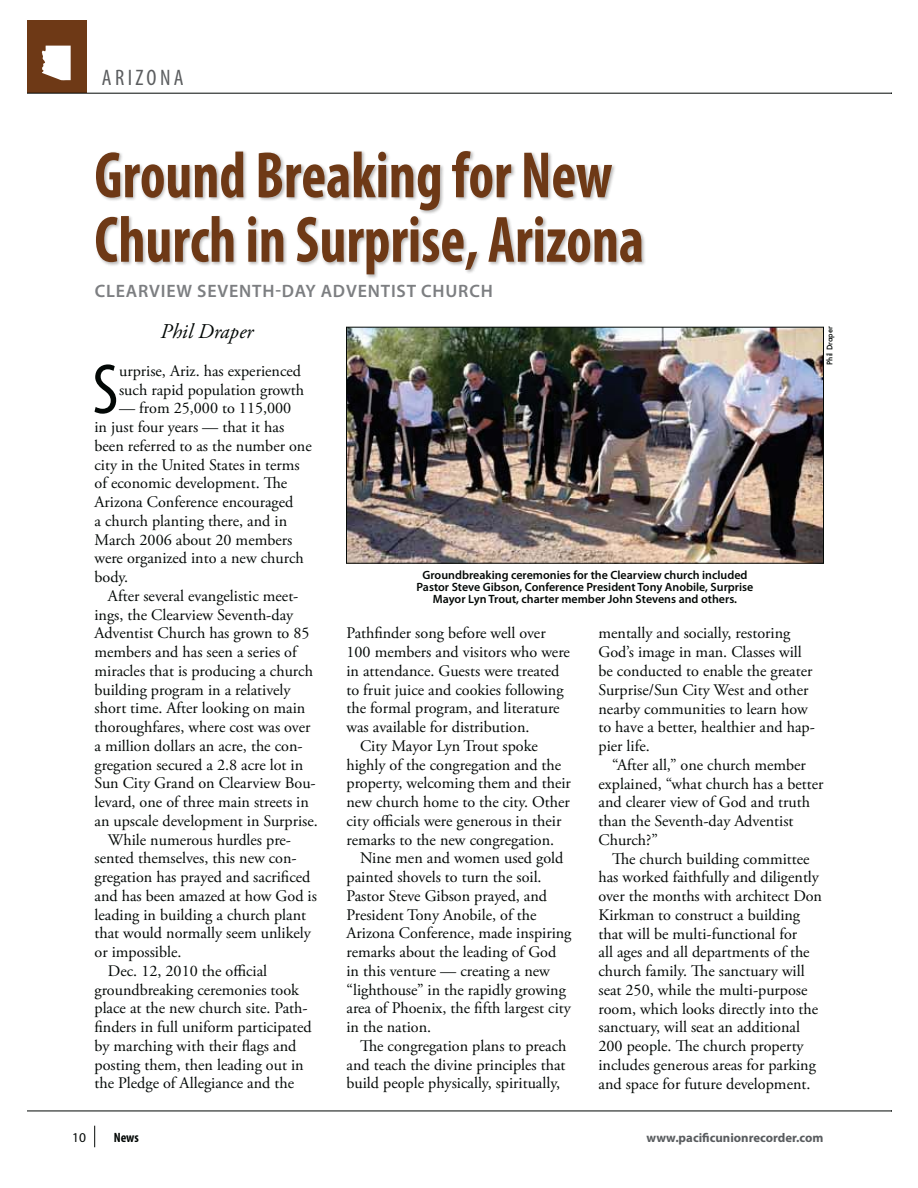
<style>
.page{position:relative;width:918px;height:1188px;background:#fff}
.page>*{position:absolute;margin:0;border:0;box-sizing:border-box;transform-origin:0 0}
.t1{font:condensed 71.7px "Myriad Pro";color:#030806}
.t2{font:700 condensed 66px/64.5px "Myriad Pro";color:#6e3916;scale:.9 1}
.t3{font:condensed 22.5px "Myriad Pro";letter-spacing:.15em;color:#5b5d5f}
.t4{font:italic 21px "Adobe Garamond Pro";color:#030806}
.t5{font:600 18px "Myriad Pro";letter-spacing:.045em;color:#7c7e81}
.t6{font:16.2px/18.8px "Adobe Garamond Pro";color:#030806}
.t7{font:700 condensed 13.5px "Myriad Pro";color:#030806}
.t8{font:13.5px "Myriad Pro";color:#030806}
.t9{font:700 12.75px "Myriad Pro";color:#595c5f}
.t10{font:600 12px/12px "Myriad Pro";color:#030806;text-align:center}
.t11{font:500 7.5px "Futura";color:#030806}
</style>
<div class="page">
<div style="left:27px;top:20px;width:59px;height:73px;background:#6e3916"></div>
<svg style="left:42px;top:46px;width:29px;height:34px"></svg>
<img style="left:96px;top:151px;width:549px;height:127px">
<img style="left:348px;top:329px;width:474px;height:232px">
<div style="left:346px;top:327px;width:478px;height:236px;border:1px solid #030806"></div>
<svg style="left:94px;top:1126px;width:1px;height:21px"></svg>
<hr style="left:27px;top:1111px;width:864px;height:1px;background:#030806">
<hr style="left:27px;top:93px;width:864px;height:1px;background:#030806">
<p class="t3" style="left:102px;top:69px;width:83px">ARIZONA</p>
<p class="t2" style="left:95px;top:147px;width:612px">Ground Breaking for New<br>Church in Surprise, Arizona</p>
<p class="t5" style="left:95px;top:284px;width:400px">CLEARVIEW SEVENTH-DAY ADVENTIST CHURCH</p>
<p class="t4" style="left:161px;top:323px;width:94px">Phil Draper</p>
<p class="t11" style="left:825px;top:365px;width:40px;rotate:-90deg">Phil Draper</p>
<p class="t1" style="left:92px;top:362px;width:27px">S</p>
<p class="t6" style="left:119px;top:363px;width:187px">urprise, Ariz. has experienced such rapid population growth</p>
<p class="t6" style="left:119px;top:400px;width:174px">— from 25,000 to 115,000</p>
<p class="t6" style="left:95px;top:419px;width:191px">in just four years — that it has</p>
<p class="t6" style="left:95px;top:438px;width:219px">been referred to as the number one</p>
<p class="t6" style="left:95px;top:456px;width:207px">city in the United States in terms</p>
<p class="t6" style="left:95px;top:475px;width:194px">of economic development. The</p>
<p class="t6" style="left:95px;top:494px;width:200px">Arizona Conference encouraged</p>
<p class="t6" style="left:95px;top:513px;width:194px">a church planting there, and in</p>
<p class="t6" style="left:95px;top:531px;width:199px">March 2006 about 20 members</p>
<p class="t6" style="left:95px;top:550px;width:211px">were organized into a new church</p>
<p class="t6" style="left:95px;top:569px;width:35px">body.</p>
<p class="t6" style="left:108px;top:588px;width:192px">After several evangelistic meet-</p>
<p class="t6" style="left:95px;top:606px;width:200px">ings, the Clearview Seventh-day</p>
<p class="t6" style="left:95px;top:625px;width:217px">Adventist Church has grown to 85</p>
<p class="t6" style="left:95px;top:644px;width:204px">members and has seen a series of</p>
<p class="t6" style="left:95px;top:663px;width:220px">miracles that is producing a church</p>
<p class="t6" style="left:95px;top:681px;width:198px">building program in a relatively</p>
<p class="t6" style="left:95px;top:700px;width:212px">short time. After looking on main</p>
<p class="t6" style="left:95px;top:719px;width:217px">thoroughfares, where cost was over</p>
<p class="t6" style="left:95px;top:738px;width:210px">a million dollars an acre, the con-</p>
<p class="t6" style="left:95px;top:756px;width:210px">gregation secured a 2.8 acre lot in</p>
<p class="t6" style="left:95px;top:775px;width:223px">Sun City Grand on Clearview Bou-</p>
<p class="t6" style="left:95px;top:794px;width:216px">levard, one of three main streets in</p>
<p class="t6" style="left:95px;top:813px;width:225px">an upscale development in Surprise.</p>
<p class="t6" style="left:108px;top:831px;width:185px">While numerous hurdles pre-</p>
<p class="t6" style="left:95px;top:850px;width:204px">sented themselves, this new con-</p>
<p class="t6" style="left:95px;top:869px;width:217px">gregation has prayed and sacrificed</p>
<p class="t6" style="left:95px;top:888px;width:224px">and has been amazed at how God is</p>
<p class="t6" style="left:95px;top:906px;width:213px">leading in building a church plant</p>
<p class="t6" style="left:95px;top:925px;width:218px">that would normally seem unlikely</p>
<p class="t6" style="left:95px;top:944px;width:89px">or impossible.</p>
<p class="t6" style="left:108px;top:963px;width:161px">Dec. 12, 2010 the official</p>
<p class="t6" style="left:95px;top:981px;width:206px">groundbreaking ceremonies took</p>
<p class="t6" style="left:95px;top:1000px;width:215px">place at the new church site. Path-</p>
<p class="t6" style="left:95px;top:1019px;width:219px">finders in full uniform participated</p>
<p class="t6" style="left:95px;top:1038px;width:203px">by marching with their flags and</p>
<p class="t6" style="left:95px;top:1056px;width:211px">posting them, then leading out in</p>
<p class="t6" style="left:95px;top:1075px;width:201px">the Pledge of Allegiance and the</p>
<p class="t10" style="left:416px;top:570px;width:339px">Groundbreaking ceremonies for the Clearview church included<br>Pastor Steve Gibson, Conference President Tony Anobile, Surprise<br>Mayor Lyn Trout, charter member John Stevens and others.</p>
<p class="t6" style="left:347px;top:625px;width:201px">Pathfinder song before well over</p>
<p class="t6" style="left:347px;top:644px;width:225px">100 members and visitors who were</p>
<p class="t6" style="left:347px;top:663px;width:215px">in attendance. Guests were treated</p>
<p class="t6" style="left:347px;top:681px;width:219px">to fruit juice and cookies following</p>
<p class="t6" style="left:347px;top:700px;width:215px">the formal program, and literature</p>
<p class="t6" style="left:347px;top:719px;width:185px">was available for distribution.</p>
<p class="t6" style="left:360px;top:738px;width:179px">City Mayor Lyn Trout spoke</p>
<p class="t6" style="left:347px;top:756px;width:216px">highly of the congregation and the</p>
<p class="t6" style="left:347px;top:775px;width:226px">property, welcoming them and their</p>
<p class="t6" style="left:347px;top:794px;width:225px">new church home to the city. Other</p>
<p class="t6" style="left:347px;top:813px;width:216px">city officials were generous in their</p>
<p class="t6" style="left:347px;top:831px;width:209px">remarks to the new congregation.</p>
<p class="t6" style="left:360px;top:850px;width:205px">Nine men and women used gold</p>
<p class="t6" style="left:347px;top:869px;width:197px">painted shovels to turn the soil.</p>
<p class="t6" style="left:347px;top:888px;width:202px">Pastor Steve Gibson prayed, and</p>
<p class="t6" style="left:347px;top:906px;width:191px">President Tony Anobile, of the</p>
<p class="t6" style="left:347px;top:925px;width:227px">Arizona Conference, made inspiring</p>
<p class="t6" style="left:347px;top:944px;width:211px">remarks about the leading of God</p>
<p class="t6" style="left:347px;top:963px;width:205px">in this venture — creating a new</p>
<p class="t6" style="left:347px;top:982px;width:221px">“lighthouse” in the rapidly growing</p>
<p class="t6" style="left:347px;top:1000px;width:226px">area of Phoenix, the fifth largest city</p>
<p class="t6" style="left:347px;top:1019px;width:86px">in the nation.</p>
<p class="t6" style="left:360px;top:1038px;width:208px">The congregation plans to preach</p>
<p class="t6" style="left:347px;top:1057px;width:221px">and teach the divine principles that</p>
<p class="t6" style="left:347px;top:1075px;width:215px">build people physically, spiritually,</p>
<p class="t6" style="left:599px;top:625px;width:193px">mentally and socially, restoring</p>
<p class="t6" style="left:599px;top:644px;width:205px">God’s image in man. Classes will</p>
<p class="t6" style="left:599px;top:663px;width:216px">be conducted to enable the greater</p>
<p class="t6" style="left:599px;top:682px;width:211px">Surprise/Sun City West and other</p>
<p class="t6" style="left:599px;top:700px;width:211px">nearby communities to learn how</p>
<p class="t6" style="left:599px;top:719px;width:218px">to have a better, healthier and hap-</p>
<p class="t6" style="left:599px;top:738px;width:53px">pier life.</p>
<p class="t6" style="left:612px;top:757px;width:195px">“After all,” one church member</p>
<p class="t6" style="left:599px;top:775px;width:227px">explained, “what church has a better</p>
<p class="t6" style="left:599px;top:794px;width:213px">and clearer view of God and truth</p>
<p class="t6" style="left:599px;top:813px;width:196px">than the Seventh-day Adventist</p>
<p class="t6" style="left:599px;top:832px;width:61px">Church?”</p>
<p class="t6" style="left:612px;top:850px;width:199px">The church building committee</p>
<p class="t6" style="left:599px;top:869px;width:222px">has worked faithfully and diligently</p>
<p class="t6" style="left:599px;top:888px;width:225px">over the months with architect Don</p>
<p class="t6" style="left:599px;top:907px;width:203px">Kirkman to construct a building</p>
<p class="t6" style="left:599px;top:925px;width:200px">that will be multi-functional for</p>
<p class="t6" style="left:599px;top:944px;width:213px">all ages and all departments of the</p>
<p class="t6" style="left:599px;top:963px;width:208px">church family. The sanctuary will</p>
<p class="t6" style="left:599px;top:982px;width:211px">seat 250, while the multi-purpose</p>
<p class="t6" style="left:599px;top:1000px;width:221px">room, which looks directly into the</p>
<p class="t6" style="left:599px;top:1019px;width:203px">sanctuary, will seat an additional</p>
<p class="t6" style="left:599px;top:1038px;width:207px">200 people. The church property</p>
<p class="t6" style="left:599px;top:1057px;width:219px">includes generous areas for parking</p>
<p class="t6" style="left:599px;top:1075px;width:213px">and space for future development.</p>
<p class="t8" style="left:72px;top:1132px;width:15px">10</p>
<p class="t7" style="left:114px;top:1132px;width:27px">News</p>
<p class="t9" style="left:646px;top:1133px;width:179px">www.pacificunionrecorder.com</p>
</div>
